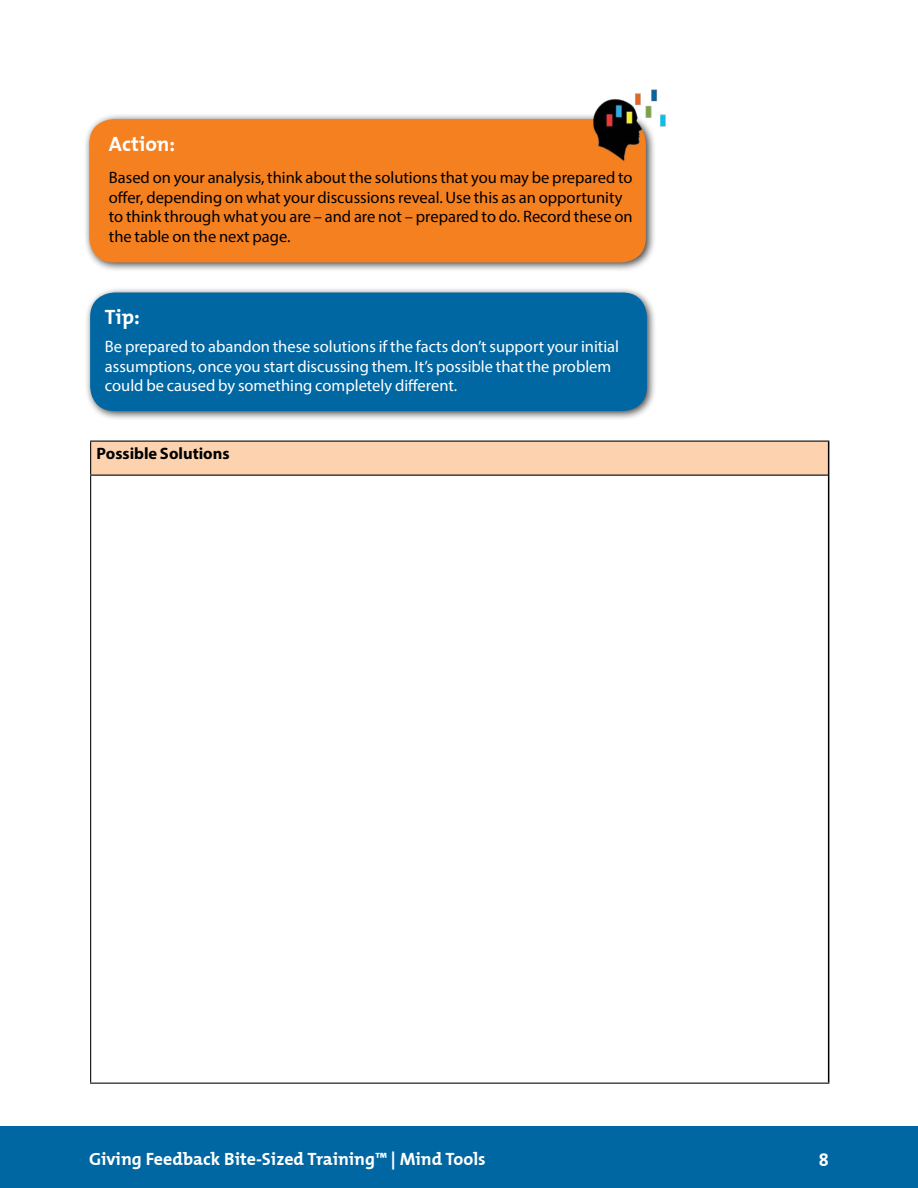
<style>
.page{position:relative;width:918px;height:1188px;background:#fff}
.page>*{position:absolute;margin:0;border:0;box-sizing:border-box;transform-origin:0 0}
.t1{font:700 21px "The Mix Plain";color:#fff}
.t2{font:700 18px "The Mix Plain";color:#fff}
.t3{font:16.5px/19.5px "Myriad Pro";color:#000}
.t4{font:16.5px/19.5px "Myriad Pro";color:#fff}
.t5{font:700 16.5px "Myriad Pro";color:#000}
.s1{font-family:"Myriad Pro"}
</style>
<div class="page">
<div style="left:91px;top:441px;width:738px;height:34px;background:#fdd3af"></div>
<hr style="left:828px;top:442px;width:1px;height:33px;background:#000">
<hr style="left:828px;top:475px;width:1px;height:608px;background:#000">
<hr style="left:90px;top:441px;width:739px;height:1px;background:#000">
<hr style="left:90px;top:442px;width:1px;height:33px;background:#000">
<hr style="left:90px;top:475px;width:738px;height:1px;background:#000">
<hr style="left:90px;top:476px;width:1px;height:607px;background:#000">
<hr style="left:90px;top:1083px;width:739px;height:1px;background:#000">
<div style="left:0;top:1127px;width:918px;height:61px;background:#0067a2"></div>
<div style="left:83px;top:113px;width:573px;height:160px;background:#000;opacity:.75"></div>
<div style="left:89px;top:119px;width:557px;height:143px;background:#f58020;border-radius:24px"></div>
<img style="left:590px;top:89px;width:76px;height:76px">
<div style="left:84px;top:286px;width:573px;height:136px;background:#000;opacity:.75"></div>
<div style="left:90px;top:292px;width:557px;height:119px;background:#0067a2;border-radius:24px"></div>
<p class="t1" style="left:109px;top:127px;width:68px">Action:</p>
<p class="t3" style="left:109px;top:168px;width:525px">Based on your analysis, think about the solutions that you may be prepared to offer, depending on what your discussions reveal. Use this as an opportunity to think through what you are – and are not – prepared to do. Record these on the table on the next page.</p>
<p class="t1" style="left:105px;top:299px;width:37px">Tip:</p>
<p class="t4" style="left:105px;top:337px;width:516px">Be prepared to abandon these solutions if the facts don’t support your initial assumptions, once you start discussing them. It’s possible that the problem could be caused by something completely different.</p>
<p class="t5" style="left:97px;top:443px;width:134px">Possible Solutions</p>
<p class="t2" style="left:89px;top:1144px;width:398px">Giving Feedback Bite-Sized Training<span class="s1">™</span> | Mind Tools</p>
<p class="t2" style="left:819px;top:1145px;width:12px">8</p>
</div>
